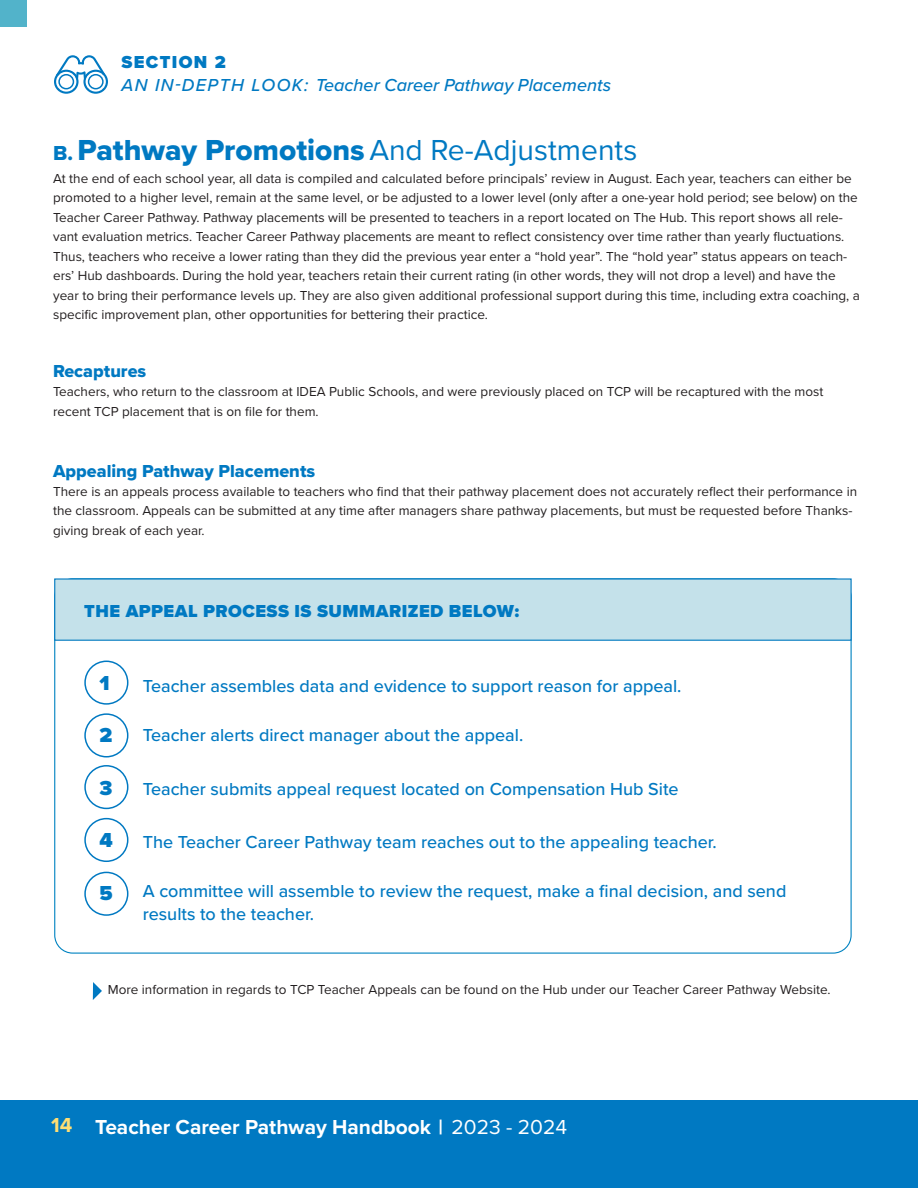
<style>
.page{position:relative;width:918px;height:1188px;background:#fff}
.page>*{position:absolute;margin:0;border:0;box-sizing:border-box;transform-origin:0 0}
.TITLE_LINE{font:30px "Proxima Nova Extrabld";color:#0079c2}
.t1{font:700 21px "Proxima Nova";color:#fff}
.TITLE_LINE-2{font:900 21px "Proxima Nova";color:#0079c2}
.BODY{font:500 18px/22.5px "Proxima Nova";color:#0079c2}
.new_headline_for_gra{font:italic 500 18px "Proxima Nova";color:#0079c2}
.TITLE_LINE-3{font:18px "Proxima Nova Extrabld";color:#0079c2}
.TITLE_LINE-4{font:900 18px "Proxima Nova";letter-spacing:.025em;color:#0079c2}
.new_headline_for_gra-2{font:900 18px "Proxima Nova";letter-spacing:.075em;color:#0079c2}
.BODY-2{font:13.5px/19.5px "Proxima Nova";color:#231f20}
.s1{font-size:21px}
.s2{font-family:"Proxima Nova"}
.s3{color:#ffde74}
.s4{font-weight:400}
</style>
<div class="page">
<div style="left:0;top:1100px;width:918px;height:88px;background:#0079c2"></div>
<div style="left:54px;top:578px;width:798px;height:63px;background:#c4e1ea;border:1px solid #0079c0"></div>
<div style="left:84px;top:872px;width:44px;height:44px;border:2px solid #0079c2;border-radius:50%"></div>
<div style="left:84px;top:818px;width:44px;height:44px;border:2px solid #0079c2;border-radius:50%"></div>
<div style="left:84px;top:765px;width:44px;height:44px;border:2px solid #0079c2;border-radius:50%"></div>
<div style="left:84px;top:713px;width:44px;height:45px;border:2px solid #0079c2;border-radius:50%"></div>
<div style="left:84px;top:661px;width:44px;height:44px;border:2px solid #0079c2;border-radius:50%"></div>
<svg style="left:93px;top:982px;width:9px;height:18px"></svg>
<svg style="left:54px;top:55px;width:54px;height:39px"></svg>
<div style="left:0;top:0;width:27px;height:27px;background:#52b3ca"></div>
<p class="new_headline_for_gra-2" style="left:122px;top:49px;width:106px">SECTION 2</p>
<p class="new_headline_for_gra" style="left:122px;top:71px;width:491px">AN IN-DEPTH LOOK: Teacher Career Pathway Placements</p>
<p class="TITLE_LINE" style="left:53px;top:128px;width:586px"><span class="s1">B.</span> Pathway Promotions<span class="s2">And Re-Adjustments</span></p>
<p class="BODY-2" style="left:53px;top:168px;width:806px">At the end of each school year, all data is compiled and calculated before principals’ review in August. Each year, teachers can either be promoted to a higher level, remain at the same level, or be adjusted to a lower level (only after a one-year hold period; see below) on the Teacher Career Pathway. Pathway placements will be presented to teachers in a report located on The Hub. This report shows all rele&shy;vant evaluation metrics. Teacher Career Pathway placements are meant to reflect consistency over time rather than yearly fluctuations.</p>
<p class="BODY-2" style="left:53px;top:246px;width:808px">Thus, teachers who receive a lower rating than they did the previous year enter a “hold year”. The “hold year” status appears on teach&shy;ers’ Hub dashboards. During the hold year, teachers retain their current rating (in other words, they will not drop a level) and have the year to bring their performance levels up. They are also given additional professional support during this time, including extra coaching, a specific improvement plan, other opportunities for bettering their practice.</p>
<p class="TITLE_LINE-3" style="left:53px;top:357px;width:95px">Recaptures</p>
<p class="BODY-2" style="left:53px;top:381px;width:772px">Teachers, who return to the classroom at IDEA Public Schools, and were previously placed on TCP will be recaptured with the most recent TCP placement that is on file for them.</p>
<p class="TITLE_LINE-3" style="left:53px;top:457px;width:264px">Appealing Pathway Placements</p>
<p class="BODY-2" style="left:53px;top:481px;width:806px">There is an appeals process available to teachers who find that their pathway placement does not accurately reflect their performance in the classroom. Appeals can be submitted at any time after managers share pathway placements, but must be requested before Thanks&shy;giving break of each year.</p>
<p class="TITLE_LINE-4" style="left:84px;top:598px;width:436px">THE APPEAL PROCESS IS SUMMARIZED BELOW:</p>
<p class="TITLE_LINE-2" style="left:99px;top:667px;width:12px">1</p>
<p class="TITLE_LINE-2" style="left:99px;top:720px;width:14px">2</p>
<p class="TITLE_LINE-2" style="left:99px;top:772px;width:14px">3</p>
<p class="TITLE_LINE-2" style="left:99px;top:825px;width:15px">4</p>
<p class="TITLE_LINE-2" style="left:99px;top:877px;width:15px">5</p>
<p class="BODY" style="left:143px;top:674px;width:540px">Teacher assembles data and evidence to support reason for appeal.</p>
<p class="BODY" style="left:143px;top:724px;width:382px">Teacher alerts direct manager about the appeal.</p>
<p class="BODY" style="left:143px;top:778px;width:537px">Teacher submits appeal request located on Compensation Hub Site</p>
<p class="BODY" style="left:143px;top:830px;width:576px">The Teacher Career Pathway team reaches out to the appealing teacher.</p>
<p class="BODY" style="left:143px;top:880px;width:645px">A committee will assemble to review the request, make a final decision, and send results to the teacher.</p>
<p class="BODY-2" style="left:108px;top:979px;width:724px">More information in regards to TCP Teacher Appeals can be found on the Hub under our Teacher Career Pathway Website.</p>
<h2 class="t1" style="left:51px;top:1111px;width:518px"><span class="s3">14</span> Teacher Career Pathway Handbook | <span class="s4">2023 - 2024</span></h2>
</div>
